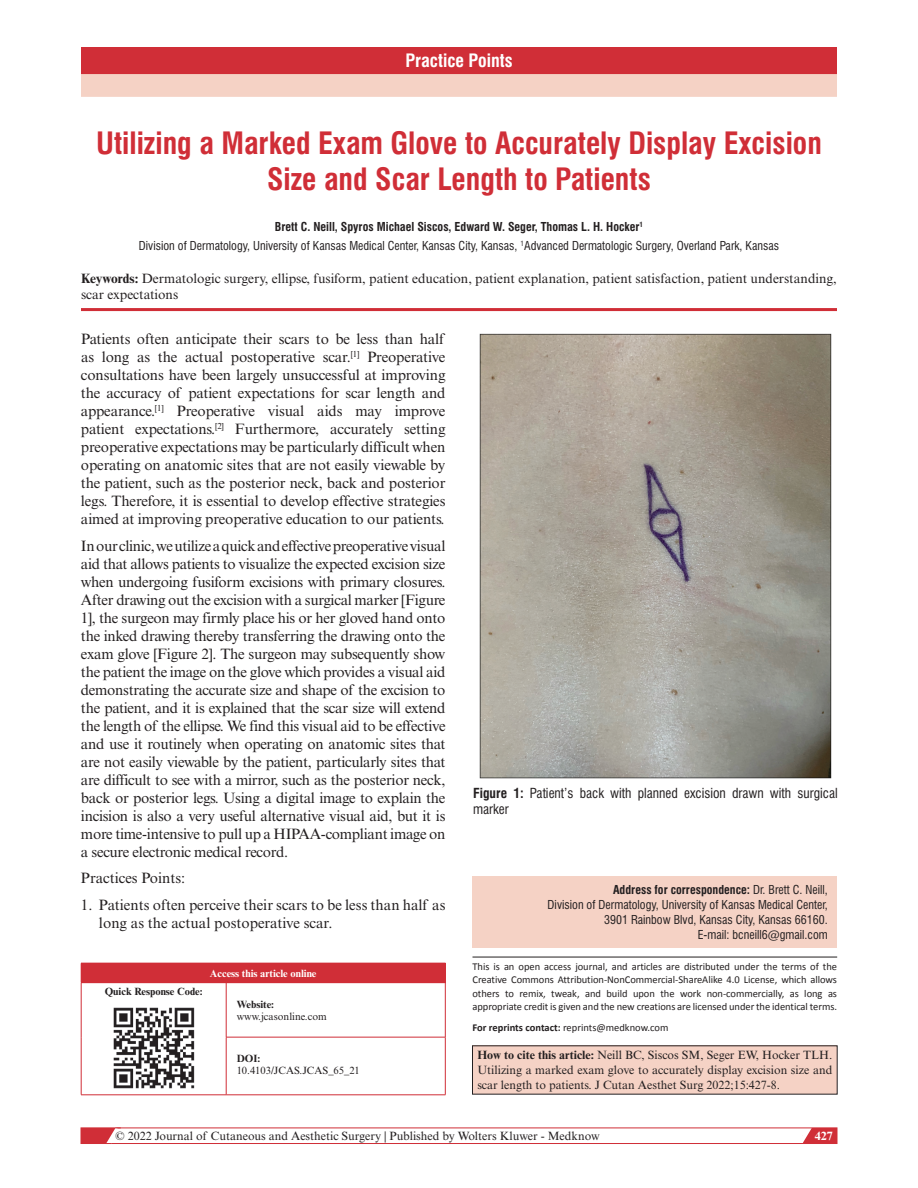
<style>
.page{position:relative;width:918px;height:1188px;background:#fff}
.page>*{position:absolute;margin:0;border:0;box-sizing:border-box;transform-origin:0 0}
.t1{font:700 condensed 30px/36px "Swiss 721 BT";color:#d02e37;text-align:center}
.t2{font:700 condensed 18px "Swiss 721 BT";color:#fff}
.t3{font:15px/18px "Times New Roman MT Std";letter-spacing:-.01em;color:#231f20;text-align:justify}
.t4{font:13.5px/16.5px "Times New Roman MT Std";color:#231f20}
.t5{font:condensed 13.5px/16.5px "Swiss 721 BT";color:#231f20}
.t6{font:condensed 12px/15px "Swiss 721 BT";color:#231f20;text-align:right}
.t7{font:12px/15px "Times New Roman MT Std";color:#231f20;text-align:justify}
.t8{font:700 12px "Times New Roman MT Std";color:#fff}
.t9{font:10.5px/13.5px "Calibri";letter-spacing:-.005em;color:#231f20;text-align:justify}
.t10{font:10.5px "Times New Roman MT Std";color:#231f20}
.t11{font:700 10.5px "Times New Roman MT Std";color:#231f20}
.t12{font:700 10.5px "Times New Roman MT Std";color:#fff}
.s1{font-weight:700}
</style>
<div class="page">
<svg style="left:798px;top:1127px;width:39px;height:15px"></svg>
<div style="left:81px;top:1128px;width:756px;height:16px;border:1px solid #d02e37"></div>
<svg style="left:81px;top:1127px;width:40px;height:17px"></svg>
<div style="left:81px;top:963px;width:364px;height:20px;background:#d02e37"></div>
<svg style="left:445px;top:964px;width:1px;height:18px"></svg>
<hr style="left:81px;top:1095px;width:145px;height:1px;background:#d02e37">
<hr style="left:226px;top:963px;width:220px;height:1px;background:#d02e37">
<hr style="left:81px;top:983px;width:1px;height:54px;background:#d02e37">
<hr style="left:81px;top:1037px;width:1px;height:58px;background:#d02e37">
<hr style="left:226px;top:983px;width:1px;height:54px;background:#d02e37">
<hr style="left:226px;top:982px;width:220px;height:1px;background:#d02e37">
<hr style="left:445px;top:983px;width:1px;height:54px;background:#d02e37">
<hr style="left:226px;top:1037px;width:1px;height:58px;background:#d02e37">
<hr style="left:226px;top:1037px;width:220px;height:1px;background:#d02e37">
<hr style="left:445px;top:1037px;width:1px;height:58px;background:#d02e37">
<hr style="left:226px;top:1095px;width:220px;height:1px;background:#d02e37">
<img style="left:113px;top:1007px;width:82px;height:82px">
<div style="left:472px;top:876px;width:365px;height:72px;background:#f5d2c5"></div>
<hr style="left:472px;top:957px;width:365px;height:1px;background:#231f20">
<div style="left:472px;top:1046px;width:365px;height:48px;background:#f5d2c5"></div>
<div style="left:81px;top:47px;width:756px;height:27px;background:#d02e37"></div>
<div style="left:81px;top:74px;width:756px;height:23px;background:#f5d2c5"></div>
<hr style="left:81px;top:308px;width:756px;height:3px;background:#d02e37">
<img style="left:479px;top:334px;width:353px;height:444px">
<p class="t2" style="left:405px;top:50px;width:109px">Practice Points</p>
<h1 class="t1" style="left:96px;top:125px;width:727px">Utilizing a Marked Exam Glove to Accurately Display Excision<br>Size and Scar Length to Patients</h1>
<p class="t6" style="left:139px;top:217px;width:642px;line-height:18.8px;text-align:center"><span class="s1">Brett C. Neill, Spyros Michael Siscos, Edward W. Seger, Thomas L. H. Hocker</span><sup>1<br></sup>Division of Dermatology, University of Kansas Medical Center, Kansas City, Kansas, <sup>1</sup>Advanced Dermatologic Surgery, Overland Park, Kansas</p>
<p class="t4" style="left:81px;top:270px;width:757px"><span class="s1">Keywords:</span> Dermatologic surgery, ellipse, fusiform, patient education, patient explanation, patient satisfaction, patient understanding, scar expectations</p>
<p class="t3" style="left:81px;top:330px;width:366px">Patients often anticipate their scars to be less than half as long as the actual postoperative scar.<sup>[1]</sup> Preoperative consultations have been largely unsuccessful at improving the accuracy of patient expectations for scar length and appearance.<sup>[1]</sup> Preoperative visual aids may improve patient expectations.<sup>[2]</sup> Furthermore, accurately setting preoperative expectations may be particularly difficult when operating on anatomic sites that are not easily viewable by the patient, such as the posterior neck, back and posterior legs. Therefore, it is essential to develop effective strategies aimed at improving preoperative education to our patients.</p>
<p class="t3" style="left:81px;top:537px;width:366px">In our clinic, we utilize a quick and effective preoperative visual aid that allows patients to visualize the expected excision size when undergoing fusiform excisions with primary closures.<br>After drawing out the excision with a surgical marker [Figure 1], the surgeon may firmly place his or her gloved hand onto the inked drawing thereby transferring the drawing onto the exam glove [Figure 2]. The surgeon may subsequently show the patient the image on the glove which provides a visual aid demonstrating the accurate size and shape of the excision to the patient, and it is explained that the scar size will extend the length of the ellipse. We find this visual aid to be effective and use it routinely when operating on anatomic sites that are not easily viewable by the patient, particularly sites that are difficult to see with a mirror, such as the posterior neck, back or posterior legs. Using a digital image to explain the incision is also a very useful alternative visual aid, but it is more time-intensive to pull up a HIPAA-compliant image on a secure electronic medical record.</p>
<p class="t3" style="left:81px;top:869px;width:106px">Practices Points:</p>
<p class="t3" style="left:99px;top:896px;width:348px;text-indent:-18px">1. Patients often perceive their scars to be less than half as long as the actual postoperative scar.</p>
<p class="t5" style="left:473px;top:785px;width:366px"><span class="s1">Figure 1:</span> Patient’s back with planned excision drawn with surgical marker</p>
<p class="t6" style="left:548px;top:883px;width:282px"><span class="s1">Address for correspondence:</span> Dr. Brett C. Neill,<br>Division of Dermatology, University of Kansas Medical Center, 3901 Rainbow Blvd, Kansas City, Kansas 66160.<br>E-mail: bcneill6@gmail.com</p>
<p class="t12" style="left:210px;top:967px;width:108px">Access this article online</p>
<p class="t11" style="left:105px;top:985px;width:100px">Quick Response Code:</p>
<p class="t11" style="left:237px;top:998px;width:39px">Website:</p>
<p class="t10" style="left:237px;top:1010px;width:92px">www.jcasonline.com</p>
<p class="t11" style="left:237px;top:1052px;width:25px">DOI:</p>
<p class="t10" style="left:237px;top:1064px;width:125px">10.4103/JCAS.JCAS_65_21</p>
<p class="t9" style="left:472px;top:959px;width:366px">This is an open access journal, and articles are distributed under the terms of the Creative Commons Attribution-NonCommercial-ShareAlike 4.0 License, which allows others to remix, tweak, and build upon the work non-commercially, as long as appropriate credit is given and the new creations are licensed under the identical terms.</p>
<p class="t9" style="left:472px;top:1021px;width:198px"><span class="s1">For reprints contact:</span> reprints@medknow.com</p>
<p class="t7" style="left:477px;top:1048px;width:356px"><span class="s1">How to cite this article:</span> Neill BC, Siscos SM, Seger EW, Hocker TLH.<br>Utilizing a marked exam glove to accurately display excision size and scar length to patients. J Cutan Aesthet Surg 2022;15:427-8.</p>
<p class="t7" style="left:116px;top:1128px;width:486px">© 2022 Journal of Cutaneous and Aesthetic Surgery | Published by Wolters Kluwer - Medknow</p>
<p class="t8" style="left:815px;top:1128px;width:19px">427</p>
</div>
